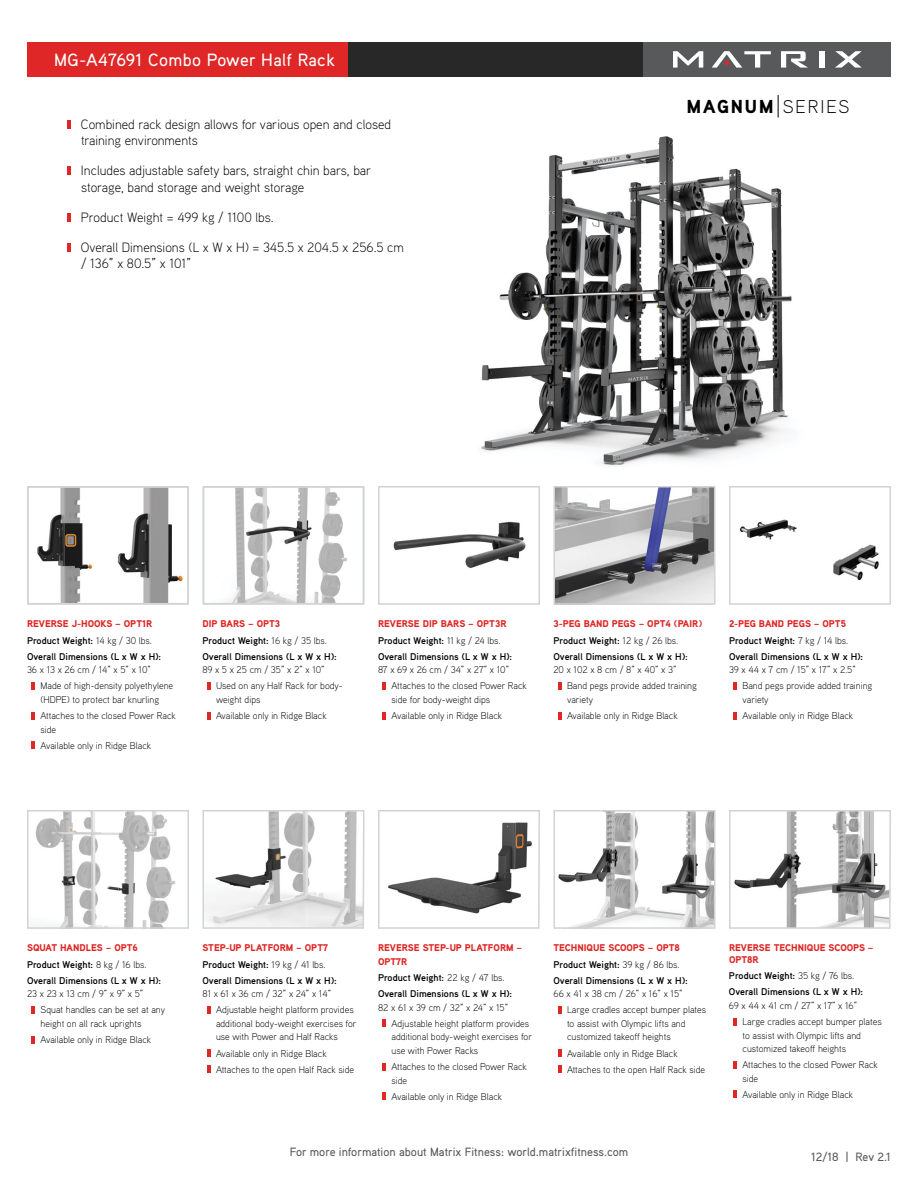
<style>
.page{position:relative;width:918px;height:1188px;background:#fff}
.page>*{position:absolute;margin:0;border:0;box-sizing:border-box;transform-origin:0 0}
.t1{font:900 18.75px "Aaux Pro OT";letter-spacing:.1em;color:#000}
.WHITE_16PT{font:500 17.7px "Aaux Pro OT";letter-spacing:.02em;color:#fff}
.t2{font:300 13.5px/16.5px "Aaux Pro OT";color:#000}
.t3{font:500 12px "Aaux Pro OT";color:#58595b}
.t4{font:300 9.75px/13.5px "Aaux Pro OT";color:#000}
.t5{font:700 9.75px/13.5px "Aaux Pro OT";color:#000}
.t6{font:900 9.75px/13.5px "Aaux Pro OT";color:#de2726}
.s1{font-weight:300;font-size:18.45px}
.s2{font-weight:300}
</style>
<div class="page">
<div style="left:251px;top:42px;width:522px;height:35px;background:#292829"></div>
<div style="left:644px;top:42px;width:247px;height:35px;background:#58595b"></div>
<div style="left:27px;top:42px;width:321px;height:35px;background:#de2726"></div>
<svg style="left:673px;top:51px;width:30px;height:17px"></svg>
<svg style="left:781px;top:51px;width:27px;height:17px"></svg>
<svg style="left:835px;top:51px;width:27px;height:17px"></svg>
<div style="left:820px;top:51px;width:5px;height:17px;background:#fff"></div>
<svg style="left:712px;top:51px;width:59px;height:17px"></svg>
<img style="left:481px;top:114px;width:311px;height:378px">
<svg style="left:68px;top:120px;width:3px;height:9px"></svg>
<svg style="left:68px;top:166px;width:3px;height:9px"></svg>
<svg style="left:68px;top:213px;width:3px;height:9px"></svg>
<svg style="left:68px;top:243px;width:3px;height:9px"></svg>
<svg style="left:32px;top:682px;width:3px;height:7px"></svg>
<svg style="left:32px;top:712px;width:3px;height:7px"></svg>
<svg style="left:32px;top:742px;width:3px;height:7px"></svg>
<img style="left:228px;top:489px;width:119px;height:113px">
<div style="left:202px;top:486px;width:162px;height:119px;border:2px solid #d1d3d4"></div>
<svg style="left:207px;top:682px;width:3px;height:7px"></svg>
<svg style="left:207px;top:712px;width:3px;height:7px"></svg>
<svg style="left:558px;top:682px;width:3px;height:7px"></svg>
<svg style="left:558px;top:712px;width:3px;height:7px"></svg>
<img style="left:393px;top:489px;width:144px;height:79px">
<div style="left:378px;top:486px;width:162px;height:119px;border:2px solid #d1d3d4"></div>
<svg style="left:382px;top:682px;width:4px;height:7px"></svg>
<svg style="left:382px;top:712px;width:4px;height:7px"></svg>
<img style="left:732px;top:489px;width:147px;height:92px">
<div style="left:729px;top:486px;width:162px;height:119px;border:2px solid #d1d3d4"></div>
<svg style="left:734px;top:682px;width:3px;height:7px"></svg>
<svg style="left:734px;top:712px;width:3px;height:7px"></svg>
<img style="left:206px;top:813px;width:155px;height:113px">
<div style="left:203px;top:810px;width:161px;height:119px;border:2px solid #d1d3d4"></div>
<svg style="left:207px;top:1006px;width:3px;height:7px"></svg>
<svg style="left:207px;top:1049px;width:3px;height:8px"></svg>
<svg style="left:207px;top:1066px;width:3px;height:7px"></svg>
<img style="left:35px;top:813px;width:141px;height:113px">
<div style="left:27px;top:810px;width:162px;height:119px;border:2px solid #d1d3d4"></div>
<svg style="left:32px;top:1006px;width:3px;height:7px"></svg>
<svg style="left:32px;top:1036px;width:3px;height:7px"></svg>
<img style="left:388px;top:822px;width:144px;height:92px">
<div style="left:378px;top:810px;width:162px;height:119px;border:2px solid #d1d3d4"></div>
<svg style="left:382px;top:1020px;width:4px;height:7px"></svg>
<svg style="left:382px;top:1063px;width:4px;height:7px"></svg>
<svg style="left:382px;top:1093px;width:4px;height:7px"></svg>
<svg style="left:558px;top:1006px;width:3px;height:7px"></svg>
<svg style="left:558px;top:1049px;width:3px;height:8px"></svg>
<svg style="left:558px;top:1066px;width:3px;height:7px"></svg>
<svg style="left:734px;top:1018px;width:3px;height:7px"></svg>
<svg style="left:734px;top:1061px;width:3px;height:7px"></svg>
<svg style="left:734px;top:1091px;width:3px;height:7px"></svg>
<img style="left:557px;top:489px;width:156px;height:113px">
<div style="left:554px;top:486px;width:162px;height:119px;border:2px solid #d1d3d4"></div>
<img style="left:37px;top:489px;width:147px;height:113px">
<div style="left:27px;top:486px;width:162px;height:119px;border:2px solid #d1d3d4"></div>
<img style="left:558px;top:813px;width:155px;height:113px">
<div style="left:554px;top:810px;width:162px;height:119px;border:2px solid #d1d3d4"></div>
<img style="left:734px;top:813px;width:154px;height:113px">
<div style="left:729px;top:810px;width:162px;height:119px;border:2px solid #d1d3d4"></div>
<svg style="left:778px;top:95px;width:1px;height:23px"></svg>
<p class="WHITE_16PT" style="left:54px;top:49px;width:282px">MG-A47691 Combo Power Half Rack</p>
<p class="t2" style="left:81px;top:116px;width:312px">Combined rack design allows for various open and closed training environments</p>
<p class="t2" style="left:81px;top:162px;width:292px">Includes adjustable safety bars, straight chin bars, bar storage, band storage and weight storage</p>
<p class="t2" style="left:81px;top:209px;width:194px">Product Weight = 499 kg / 1100 lbs.</p>
<p class="t2" style="left:81px;top:239px;width:324px">Overall Dimensions (L x W x H) = 345.5 x 204.5 x 256.5 cm / 136” x 80.5” x 101”</p>
<h1 class="t1" style="left:687px;top:94px;width:164px">MAGNUM <span class="s1">SERIES</span></h1>
<p class="t6" style="left:27px;top:617px;width:127px">REVERSE J-HOOKS – OPT1R</p>
<p class="t5" style="left:27px;top:633px;width:126px">Product Weight: <span class="s2">14 kg / 30 lbs.</span></p>
<p class="t5" style="left:27px;top:649px;width:136px">Overall Dimensions (L x W x H):<br><span class="s2">36 x 13 x 26 cm / 14” x 5” x 10”</span></p>
<p class="t4" style="left:40px;top:679px;width:134px">Made of high-density polyethylene (HDPE) to protect bar knurling</p>
<p class="t4" style="left:40px;top:709px;width:137px">Attaches to the closed Power Rack side</p>
<p class="t4" style="left:41px;top:738px;width:112px">Available only in Ridge Black</p>
<p class="t6" style="left:202px;top:617px;width:79px">DIP BARS – OPT3</p>
<p class="t5" style="left:202px;top:633px;width:126px">Product Weight: <span class="s2">16 kg / 35 lbs.</span></p>
<p class="t5" style="left:202px;top:649px;width:136px">Overall Dimensions (L x W x H):<br><span class="s2">89 x 5 x 25 cm / 35” x 2” x 10”</span></p>
<p class="t4" style="left:216px;top:679px;width:128px">Used on any Half Rack for body&shy;weight dips</p>
<p class="t4" style="left:216px;top:709px;width:112px">Available only in Ridge Black</p>
<p class="t6" style="left:378px;top:617px;width:130px">REVERSE DIP BARS – OPT3R</p>
<p class="t5" style="left:378px;top:633px;width:124px">Product Weight: <span class="s2">11 kg / 24 lbs.</span></p>
<p class="t5" style="left:378px;top:649px;width:136px">Overall Dimensions (L x W x H):<br><span class="s2">87 x 69 x 26 cm / 34” x 27” x 10”</span></p>
<p class="t4" style="left:392px;top:679px;width:137px">Attaches to the closed Power Rack side for body-weight dips</p>
<p class="t4" style="left:392px;top:709px;width:112px">Available only in Ridge Black</p>
<p class="t6" style="left:554px;top:617px;width:150px">3-PEG BAND PEGS – OPT4 (PAIR)</p>
<p class="t5" style="left:554px;top:633px;width:126px">Product Weight: <span class="s2">12 kg / 26 lbs.</span></p>
<p class="t5" style="left:554px;top:649px;width:136px">Overall Dimensions (L x W x H):<br><span class="s2">20 x 102 x 8 cm / 8” x 40” x 3”</span></p>
<p class="t4" style="left:567px;top:679px;width:131px">Band pegs provide added training variety</p>
<p class="t4" style="left:567px;top:709px;width:112px">Available only in Ridge Black</p>
<p class="t6" style="left:729px;top:617px;width:119px">2-PEG BAND PEGS – OPT5</p>
<p class="t5" style="left:729px;top:633px;width:121px">Product Weight: <span class="s2">7 kg / 14 lbs.</span></p>
<p class="t5" style="left:729px;top:649px;width:136px">Overall Dimensions (L x W x H):<br><span class="s2">39 x 44 x 7 cm / 15” x 17” x 2.5”</span></p>
<p class="t4" style="left:742px;top:679px;width:131px">Band pegs provide added training variety</p>
<p class="t4" style="left:743px;top:709px;width:112px">Available only in Ridge Black</p>
<p class="t6" style="left:27px;top:941px;width:112px">SQUAT HANDLES – OPT6</p>
<p class="t5" style="left:27px;top:957px;width:121px">Product Weight: <span class="s2">8 kg / 16 lbs.</span></p>
<p class="t5" style="left:27px;top:973px;width:136px">Overall Dimensions (L x W x H):<br><span class="s2">23 x 23 x 13 cm / 9” x 9” x 5”</span></p>
<p class="t4" style="left:40px;top:1003px;width:126px">Squat handles can be set at any height on all rack uprights</p>
<p class="t4" style="left:41px;top:1033px;width:112px">Available only in Ridge Black</p>
<p class="t6" style="left:202px;top:941px;width:127px">STEP-UP PLATFORM – OPT7</p>
<p class="t5" style="left:202px;top:957px;width:125px">Product Weight: <span class="s2">19 kg / 41 lbs.</span></p>
<p class="t5" style="left:202px;top:973px;width:136px">Overall Dimensions (L x W x H):<br><span class="s2">81 x 61 x 36 cm / 32” x 24” x 14”</span></p>
<p class="t4" style="left:216px;top:1003px;width:142px">Adjustable height platform provides additional body-weight exercises for use with Power and Half Racks</p>
<p class="t4" style="left:216px;top:1046px;width:112px">Available only in Ridge Black</p>
<p class="t4" style="left:216px;top:1062px;width:140px">Attaches to the open Half Rack side</p>
<p class="t6" style="left:378px;top:941px;width:146px">REVERSE STEP-UP PLATFORM –<br>OPT7R</p>
<p class="t5" style="left:378px;top:971px;width:128px">Product Weight: <span class="s2">22 kg / 47 lbs.</span></p>
<p class="t5" style="left:378px;top:987px;width:136px">Overall Dimensions (L x W x H):<br><span class="s2">82 x 61 x 39 cm / 32” x 24” x 15”</span></p>
<p class="t4" style="left:392px;top:1017px;width:142px">Adjustable height platform provides additional body-weight exercises for use with Power Racks</p>
<p class="t4" style="left:392px;top:1060px;width:137px">Attaches to the closed Power Rack side</p>
<p class="t4" style="left:392px;top:1089px;width:112px">Available only in Ridge Black</p>
<p class="t6" style="left:554px;top:941px;width:128px">TECHNIQUE SCOOPS – OPT8</p>
<p class="t5" style="left:554px;top:957px;width:128px">Product Weight: <span class="s2">39 kg / 86 lbs.</span></p>
<p class="t5" style="left:554px;top:973px;width:136px">Overall Dimensions (L x W x H):<br><span class="s2">66 x 41 x 38 cm / 26” x 16” x 15”</span></p>
<p class="t4" style="left:567px;top:1003px;width:141px">Large cradles accept bumper plates to assist with Olympic lifts and customized takeoff heights</p>
<p class="t4" style="left:567px;top:1046px;width:112px">Available only in Ridge Black</p>
<p class="t4" style="left:567px;top:1062px;width:140px">Attaches to the open Half Rack side</p>
<p class="t6" style="left:729px;top:942px;width:146px;line-height:11.7px">REVERSE TECHNIQUE SCOOPS –<br>OPT8R</p>
<p class="t5" style="left:729px;top:969px;width:127px">Product Weight: <span class="s2">35 kg / 76 lbs.</span></p>
<p class="t5" style="left:729px;top:985px;width:136px">Overall Dimensions (L x W x H):<br><span class="s2">69 x 44 x 41 cm / 27” x 17” x 16”</span></p>
<p class="t4" style="left:742px;top:1015px;width:141px">Large cradles accept bumper plates to assist with Olympic lifts and customized takeoff heights</p>
<p class="t4" style="left:742px;top:1058px;width:137px">Attaches to the closed Power Rack side</p>
<p class="t4" style="left:743px;top:1088px;width:112px">Available only in Ridge Black</p>
<p class="t3" style="left:290px;top:1145px;width:340px">For more information about Matrix Fitness: world.matrixfitness.com</p>
<p class="t3" style="left:811px;top:1149px;width:81px">12/18 | Rev 2.1</p>
</div>
